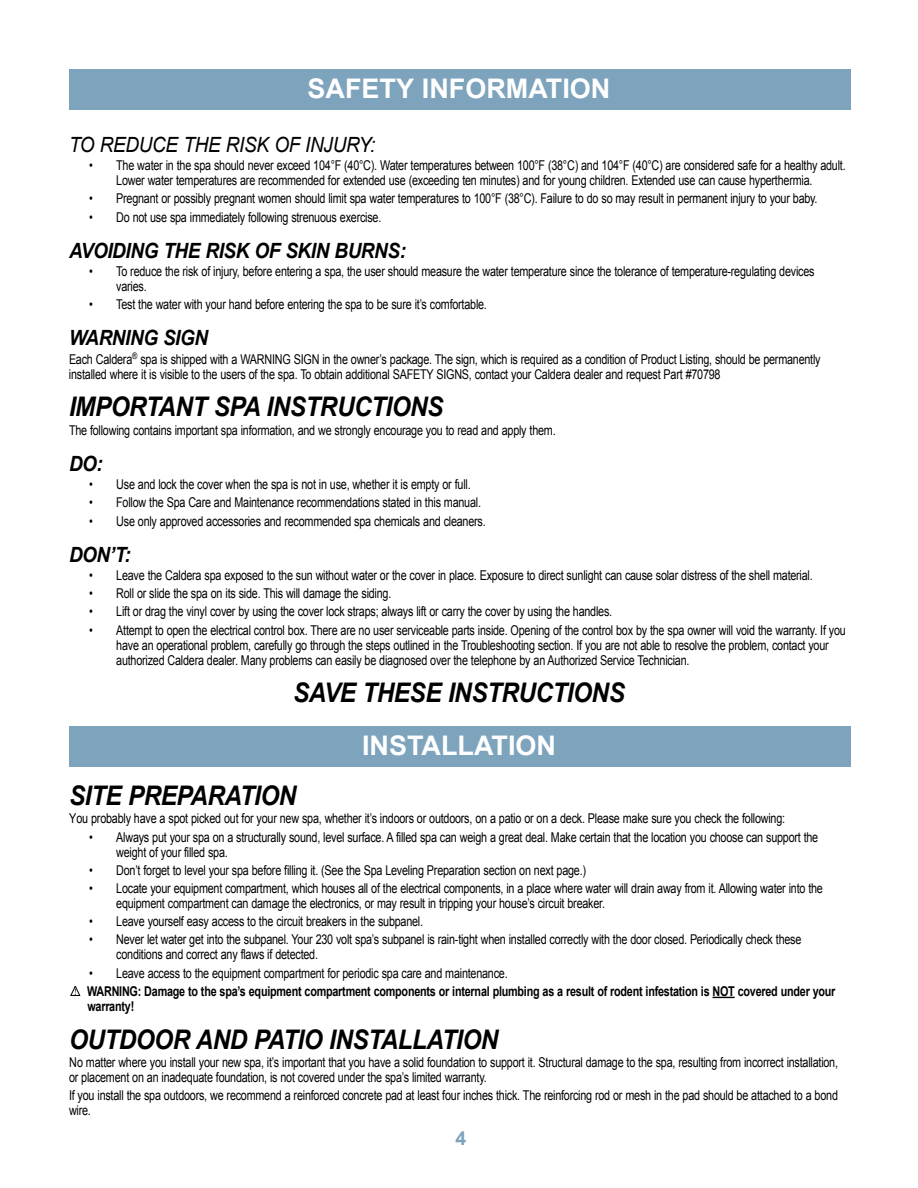
<style>
.page{position:relative;width:918px;height:1188px;background:#fff}
.page>*{position:absolute;margin:0;border:0;box-sizing:border-box;transform-origin:0 0}
.t1{font:italic 700 27px "Arial";letter-spacing:-.02em;color:#000;scale:.9 1}
.t2{font:700 27px "Arial";color:#fff}
.t3{font:italic 700 21px "Arial";letter-spacing:-.02em;color:#000;scale:.9 1}
.t4{font:italic 21px "Arial";letter-spacing:-.015em;color:#000;scale:.9 1}
.t5{font:700 19.5px "Arial";color:#7da3bd}
.t6{font:13.5px/15px "Arial";letter-spacing:-.02em;color:#000;scale:.8 1}
.t7{font:700 13.5px/15px "Arial";letter-spacing:-.02em;color:#000;scale:.8 1}
</style>
<div class="page">
<div style="left:69px;top:69px;width:781px;height:41px;background:#7da3bd"></div>
<svg style="left:713px;top:997px;width:22px;height:1px"></svg>
<svg style="left:70px;top:986px;width:10px;height:10px"></svg>
<div style="left:69px;top:726px;width:781px;height:41px;background:#7da3bd"></div>
<h1 class="t2" style="left:308px;top:71px;width:304px">SAFETY INFORMATION</h1>
<h2 class="t4" style="left:69px;top:131px;width:342px">TO REDUCE THE RISK OF INJURY:</h2>
<p class="t6" style="left:89px;top:158px;width:947px;text-align:center">• The water in the spa should never exceed 104°F (40°C). Water temperatures between 100°F (38°C) and 104°F (40°C) are considered safe for a healthy adult.<br>Lower water temperatures are recommended for extended use (exceeding ten minutes) and for young children. Extended use can cause hyperthermia.</p>
<p class="t6" style="left:89px;top:191px;width:912px">• Pregnant or possibly pregnant women should limit spa water temperatures to 100°F (38°C). Failure to do so may result in permanent injury to your baby.</p>
<p class="t6" style="left:89px;top:209px;width:367px">• Do not use spa immediately following strenuous exercise.</p>
<h2 class="t3" style="left:69px;top:237px;width:13px">AVOIDI</h2>
<h2 class="t3" style="left:130px;top:237px;width:308px">NG THE RISK OF SKIN BURNS:</h2>
<p class="t6" style="left:116px;top:264px;width:874px;text-indent:-27px">• To reduce the risk of injury, before entering a spa, the user should measure the water temperature since the tolerance of temperature-regulating devices varies.</p>
<p class="t6" style="left:89px;top:297px;width:499px">• Test the water with your hand before entering the spa to be sure it’s comfortable.</p>
<h2 class="t3" style="left:69px;top:324px;width:156px">WARNING SIGN</h2>
<p class="t6" style="left:69px;top:351px;width:941px">Each Caldera<sup>®</sup> spa is shipped with a WARNING SIGN in the owner’s package. The sign, which is required as a condition of Product Listing, should be permanently installed where it is visible to the users of the spa. To obtain additional SAFETY SIGNS, contact your Caldera dealer and request Part #70798</p>
<h1 class="t1" style="left:69px;top:389px;width:28px">IMPO</h1>
<h1 class="t1" style="left:129px;top:389px;width:267px">RTANT SPA INSTRUCTIO</h1>
<h1 class="t1" style="left:410px;top:389px;width:38px">NS</h1>
<p class="t6" style="left:69px;top:423px;width:610px">The following contains important spa information, and we strongly encourage you to read and apply them.</p>
<h2 class="t3" style="left:69px;top:450px;width:39px">DO:</h2>
<p class="t6" style="left:89px;top:477px;width:478px">• Use and lock the cover when the spa is not in use, whether it is empty or full.</p>
<p class="t6" style="left:89px;top:495px;width:491px">• Follow the Spa Care and Maintenance recommendations stated in this manual.</p>
<p class="t6" style="left:89px;top:513px;width:497px">• Use only approved accessories and recommended spa chemicals and cleaners.</p>
<h2 class="t3" style="left:69px;top:541px;width:70px">DON’T:</h2>
<p class="t6" style="left:89px;top:568px;width:906px">• Leave the Caldera spa exposed to the sun without water or the cover in place. Exposure to direct sunlight can cause solar distress of the shell material.</p>
<p class="t6" style="left:89px;top:586px;width:379px">• Roll or slide the spa on its side. This will damage the siding.</p>
<p class="t6" style="left:89px;top:604px;width:655px">• Lift or drag the vinyl cover by using the cover lock straps; always lift or carry the cover by using the handles.</p>
<p class="t6" style="left:116px;top:623px;width:914px;text-indent:-27px">• Attempt to open the electrical control box. There are no user serviceable parts inside. Opening of the control box by the spa owner will void the warranty. If you have an operational problem, carefully go through the steps outlined in the Troubleshooting section. If you are not able to resolve the problem, contact your authorized Caldera dealer. Many problems can easily be diagnosed over the telephone by an Authorized Service Technician.</p>
<h1 class="t1" style="left:293px;top:675px;width:286px">SAVE THESE INSTRUCTIO</h1>
<h1 class="t1" style="left:592px;top:675px;width:38px">NS</h1>
<h1 class="t2" style="left:362px;top:728px;width:195px">INSTALLATION</h1>
<h1 class="t1" style="left:69px;top:778px;width:254px">SITE PREPARATIO N</h1>
<p class="t6" style="left:69px;top:811px;width:897px">You probably have a spot picked out for your new spa, whether it’s indoors or outdoors, on a patio or on a deck. Please make sure you check the following:</p>
<p class="t6" style="left:116px;top:829px;width:879px;text-indent:-27px">• Always put your spa on a structurally sound, level surface. A filled spa can weigh a great deal. Make certain that the location you choose can support the weight of your filled spa.</p>
<p class="t6" style="left:89px;top:863px;width:623px">• Don’t forget to level your spa before filling it. (See the Spa Leveling Preparation section on next page.)</p>
<p class="t6" style="left:116px;top:881px;width:885px;text-indent:-27px">• Locate your equipment compartment, which houses all of the electrical components, in a place where water will drain away from it. Allowing water into the equipment compartment can damage the electronics, or may result in tripping your house’s circuit breaker.</p>
<p class="t6" style="left:89px;top:914px;width:419px">• Leave yourself easy access to the circuit breakers in the subpanel.</p>
<p class="t6" style="left:116px;top:932px;width:858px;text-indent:-27px">• Never let water get into the subpanel. Your 230 volt spa’s subpanel is rain-tight when installed correctly with the door closed. Periodically check these conditions and correct any flaws if detected.</p>
<p class="t6" style="left:89px;top:966px;width:525px">• Leave access to the equipment compartment for periodic spa care and maintenance.</p>
<p class="t7" style="left:87px;top:984px;width:937px">WARNING: Damage to the spa’s equipment compartment components or internal plumbing as a result of rodent infestation is NOT covered under your warranty!</p>
<h1 class="t1" style="left:69px;top:1022px;width:59px">OUTDOO</h1>
<h1 class="t1" style="left:173px;top:1022px;width:363px">R AND PATIO INSTALLATION</h1>
<p class="t6" style="left:69px;top:1055px;width:963px">No matter where you install your new spa, it’s important that you have a solid foundation to support it. Structural damage to the spa, resulting from incorrect installation, or placement on an inadequate foundation, is not covered under the spa’s limited warranty.</p>
<p class="t6" style="left:69px;top:1088px;width:963px">If you install the spa outdoors, we recommend a reinforced concrete pad at least four inches thick. The reinforcing rod or mesh in the pad should be attached to a bond wire.</p>
<h3 class="t5" style="left:456px;top:1125px;width:12px">4</h3>
</div>
